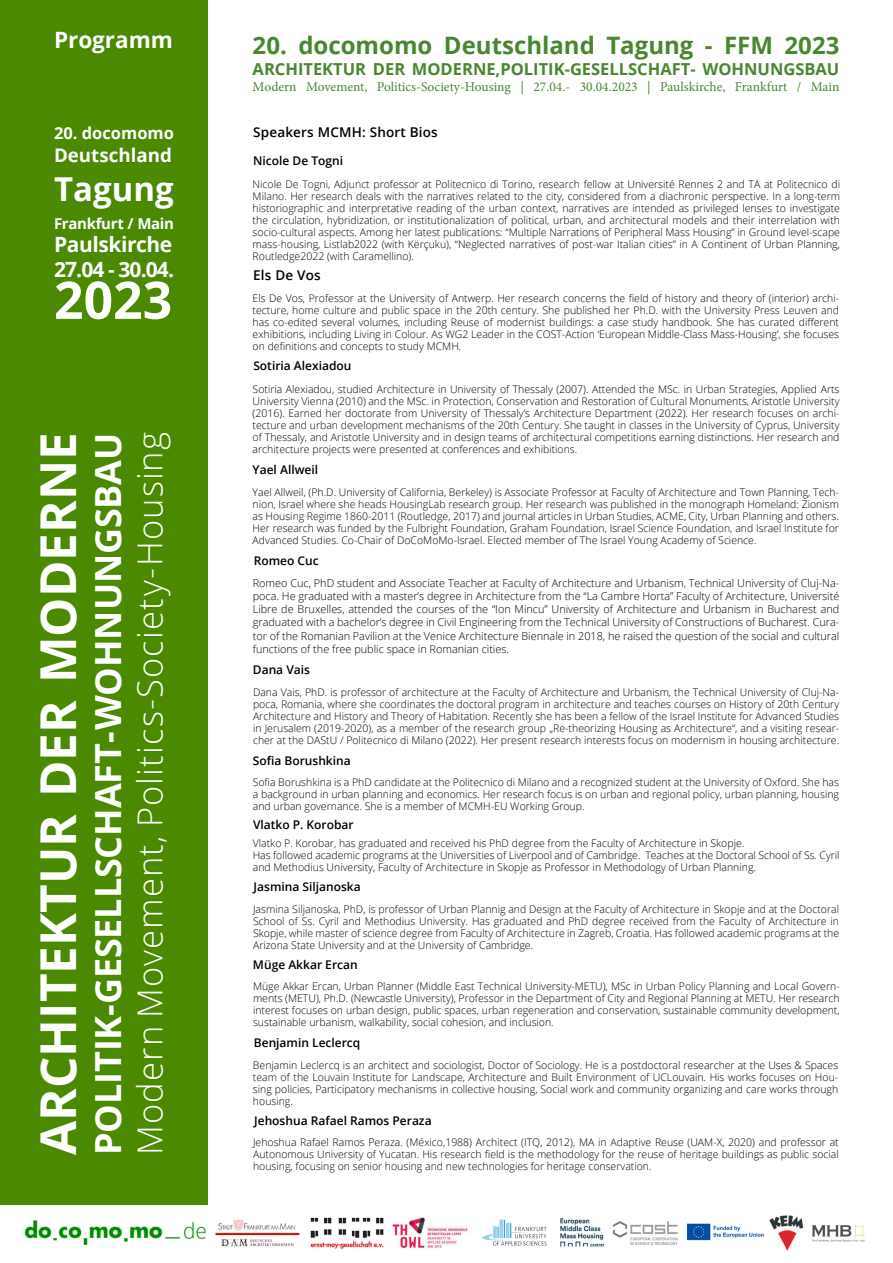
<style>
.page{position:relative;width:893px;height:1263px;background:#fff}
.page>*{position:absolute;margin:0;border:0;box-sizing:border-box;transform-origin:0 0}
.t1{font:700 51.75px "Open Sans";color:#fff}
.t2{font:700 49.5px "Open Sans";color:#fff}
.t3{font:700 36px "Open Sans";letter-spacing:-.005em;color:#fff}
.t4{font:300 34.5px "Open Sans";letter-spacing:.03em;color:#fff}
.t5{font:700 33px "Open Sans";color:#fff}
.t6{font:700 24px "Open Sans";color:#498632}
.t7{font:700 22.5px "Open Sans";color:#fff}
.t8{font:700 21px/25.2px "Open Sans";letter-spacing:-.02em;color:#fff}
.t9{font:700 18.75px "Open Sans";color:#fff}
.t10{font:700 16.5px "Open Sans";color:#498632}
.t11{font:700 16.5px "Open Sans";color:#fff}
.t12{font:700 15px "Open Sans";letter-spacing:-.02em;color:#fff}
.t13{font:13.5px "Minion Pro";color:#498632}
.t14{font:600 13.5px "Open Sans";letter-spacing:.015em;color:#000}
.t15{font:600 12px "Open Sans";color:#000}
.t16{font:300 10.8px/13.2px "Open Sans";color:#000;text-align:justify}
.t17{font:300 10.5px/12px "Open Sans";color:#000;text-align:justify}
</style>
<div class="page">
<div style="left:0;top:0;width:208px;height:1204px;background:#4b8900"></div>
<img style="left:24px;top:1220px;width:182px;height:26px">
<img style="left:215px;top:1219px;width:85px;height:28px">
<img style="left:310px;top:1217px;width:74px;height:32px">
<img style="left:392px;top:1216px;width:76px;height:33px">
<img style="left:482px;top:1219px;width:65px;height:27px">
<img style="left:686px;top:1223px;width:78px;height:18px">
<img style="left:560px;top:1218px;width:45px;height:29px">
<img style="left:769px;top:1215px;width:35px;height:36px">
<img style="left:812px;top:1223px;width:54px;height:19px">
<img style="left:612px;top:1221px;width:66px;height:24px">
<h3 class="t7" style="left:54px;top:24px;width:120px">Programm</h3>
<h3 class="t11" style="left:54px;top:121px;width:122px">20. docomomo</h3>
<h3 class="t9" style="left:54px;top:142px;width:119px">Deutschland</h3>
<h3 class="t5" style="left:54px;top:166px;width:121px">Tagung</h3>
<h3 class="t12" style="left:54px;top:213px;width:122px">Frankfurt / Main</h3>
<h3 class="t8" style="left:54px;top:231px;width:122px">Paulskirche<br>27.04 - 30.04.</h3>
<h1 class="t1" style="left:54px;top:264px;width:120px">2023</h1>
<h2 class="t2" style="left:23px;top:1155px;width:724px;rotate:-90deg">ARCHITEKTUR DER MODERNE</h2>
<h3 class="t3" style="left:83px;top:1155px;width:724px;rotate:-90deg">POLITIK-GESELLSCHAFT- WOHNUNGSBAU</h3>
<h3 class="t4" style="left:126px;top:1155px;width:724px;rotate:-90deg">Modern Movement, Politics-Society-Housing</h3>
<h3 class="t6" style="left:253px;top:29px;width:588px">20. docomomo Deutschland Tagung - FFM 2023</h3>
<h3 class="t10" style="left:253px;top:57px;width:588px">ARCHITEKTUR DER MODERNE,POLITIK-GESELLSCHAFT- WOHNUNGSBAU</h3>
<p class="t13" style="left:253px;top:78px;width:588px">Modern Movement, Politics-Society-Housing | 27.04.- 30.04.2023 | Paulskirche, Frankfurt / Main</p>
<p class="t14" style="left:253px;top:123px;width:186px">Speakers MCMH: Short Bios</p>
<p class="t15" style="left:253px;top:153px;width:91px">Nicole De Togni</p>
<p class="t17" style="left:253px;top:178px;width:589px">Nicole De Togni, Adjunct professor at Politecnico di Torino, research fellow at Université Rennes 2 and TA at Politecnico di Milano. Her research deals with the narratives related to the city, considered from a diachronic perspective. In a long-term historiographic and interpretative reading of the urban context, narratives are intended as privileged lenses to investigate the circulation, hybridization, or institutionalization of political, urban, and architectural models and their interrelation with socio-cultural aspects. Among her latest publications: “Multiple Narrations of Peripheral Mass Housing” in Ground level-scape mass-housing, Listlab2022 (with Kërçuku), “Neglected narratives of post-war Italian cities” in A Continent of Urban Planning, Routledge2022 (with Caramellino).</p>
<p class="t14" style="left:253px;top:266px;width:69px">Els De Vos</p>
<p class="t17" style="left:253px;top:291px;width:588px">Els De Vos, Professor at the University of Antwerp. Her research concerns the field of history and theory of (interior) archi&shy;tecture, home culture and public space in the 20th century. She published her Ph.D. with the University Press Leuven and has co-edited several volumes, including Reuse of modernist buildings: a case study handbook. She has curated different exhibitions, including Living in Colour. As WG2 Leader in the COST-Action ‘European Middle-Class Mass-Housing’, she focuses on definitions and concepts to study MCMH.</p>
<p class="t15" style="left:253px;top:358px;width:100px">Sotiria Alexiadou</p>
<p class="t17" style="left:253px;top:383px;width:588px">Sotiria Alexiadou, studied Architecture in University of Thessaly (2007). Attended the MSc. in Urban Strategies, Applied Arts University Vienna (2010) and the MSc. in Protection, Conservation and Restoration of Cultural Monuments, Aristotle University (2016). Earned her doctorate from University of Thessaly’s Architecture Department (2022). Her research focuses on archi&shy;tecture and urban development mechanisms of the 20th Century. She taught in classes in the University of Cyprus, University of Thessaly, and Aristotle University and in design teams of architectural competitions earning distinctions. Her research and architecture projects were presented at conferences and exhibitions.</p>
<p class="t15" style="left:253px;top:461px;width:67px">Yael Allweil</p>
<p class="t17" style="left:253px;top:486px;width:588px">Yael Allweil, (Ph.D. University of California, Berkeley) is Associate Professor at Faculty of Architecture and Town Planning, Tech&shy;nion, Israel where she heads HousingLab research group. Her research was published in the monograph Homeland: Zionism as Housing Regime 1860-2011 (Routledge, 2017) and journal articles in Urban Studies, ACME, City, Urban Planning and others.<br>Her research was funded by the Fulbright Foundation, Graham Foundation, Israel Science Foundation, and Israel Institute for Advanced Studies. Co-Chair of DoCoMoMo-Israel. Elected member of The Israel Young Academy of Science.</p>
<p class="t15" style="left:254px;top:552px;width:67px">Romeo Cuc</p>
<p class="t16" style="left:253px;top:576px;width:588px">Romeo Cuc, PhD student and Associate Teacher at Faculty of Architecture and Urbanism, Technical University of Cluj-Na&shy;poca. He graduated with a master’s degree in Architecture from the “La Cambre Horta” Faculty of Architecture, Université Libre de Bruxelles, attended the courses of the “Ion Mincu” University of Architecture and Urbanism in Bucharest and graduated with a bachelor’s degree in Civil Engineering from the Technical University of Constructions of Bucharest. Cura&shy;tor of the Romanian Pavilion at the Venice Architecture Biennale in 2018, he raised the question of the social and cultural functions of the free public space in Romanian cities.</p>
<p class="t15" style="left:253px;top:661px;width:59px">Dana Vais</p>
<p class="t17" style="left:253px;top:685px;width:588px">Dana Vais, PhD. is professor of architecture at the Faculty of Architecture and Urbanism, the Technical University of Cluj-Na&shy;poca, Romania, where she coordinates the doctoral program in architecture and teaches courses on History of 20th Century Architecture and History and Theory of Habitation. Recently she has been a fellow of the Israel Institute for Advanced Studies in Jerusalem (2019-2020), as a member of the research group „Re-theorizing Housing as Architecture“, and a visiting resear&shy;cher at the DAStU / Politecnico di Milano (2022). Her present research interests focus on modernism in housing architecture.</p>
<p class="t15" style="left:253px;top:752px;width:100px">Sofia Borushkina</p>
<p class="t17" style="left:253px;top:776px;width:588px">Sofia Borushkina is a PhD candidate at the Politecnico di Milano and a recognized student at the University of Oxford. She has a background in urban planning and economics. Her research focus is on urban and regional policy, urban planning, housing and urban governance. She is a member of MCMH-EU Working Group.</p>
<p class="t15" style="left:253px;top:816px;width:102px">Vlatko P. Korobar</p>
<p class="t17" style="left:253px;top:837px;width:588px;text-align:left">Vlatko P. Korobar, has graduated and received his PhD degree from the Faculty of Architecture in Skopje.<br>Has followed academic programs at the Universities of Liverpool and of Cambridge. Teaches at the Doctoral School of Ss. Cyril and Methodius University, Faculty of Architecture in Skopje as Professor in Methodology of Urban Planning.</p>
<p class="t15" style="left:254px;top:878px;width:109px">Jasmina Siljanoska</p>
<p class="t17" style="left:253px;top:903px;width:588px">Jasmina Siljanoska, PhD, is professor of Urban Plannig and Design at the Faculty of Architecture in Skopje and at the Doctoral School of Ss. Cyril and Methodius University. Has graduated and PhD degree received from the Faculty of Architecture in Skopje, while master of science degree from Faculty of Architecture in Zagreb, Croatia. Has followed academic programs at the Arizona State University and at the University of Cambridge.</p>
<p class="t15" style="left:253px;top:956px;width:106px">Müge Akkar Ercan</p>
<p class="t17" style="left:253px;top:980px;width:588px">Müge Akkar Ercan, Urban Planner (Middle East Technical University-METU), MSc in Urban Policy Planning and Local Govern&shy;ments (METU), Ph.D. (Newcastle University), Professor in the Department of City and Regional Planning at METU. Her research interest focuses on urban design, public spaces, urban regeneration and conservation, sustainable community development, sustainable urbanism, walkability, social cohesion, and inclusion.</p>
<p class="t15" style="left:254px;top:1034px;width:108px">Benjamin Leclercq</p>
<p class="t17" style="left:253px;top:1058px;width:587px">Benjamin Leclercq is an architect and sociologist, Doctor of Sociology. He is a postdoctoral researcher at the Uses &amp; Spaces team of the Louvain Institute for Landscape, Architecture and Built Environment of UCLouvain. His works focuses on Hou&shy;sing policies, Participatory mechanisms in collective housing, Social work and community organizing and care works through housing.</p>
<p class="t15" style="left:254px;top:1112px;width:179px">Jehoshua Rafael Ramos Peraza</p>
<p class="t17" style="left:253px;top:1136px;width:587px">Jehoshua Rafael Ramos Peraza. (México,1988) Architect (ITQ, 2012), MA in Adaptive Reuse (UAM-X, 2020) and professor at Autonomous University of Yucatan. His research field is the methodology for the reuse of heritage buildings as public social housing, focusing on senior housing and new technologies for heritage conservation.</p>
</div>
